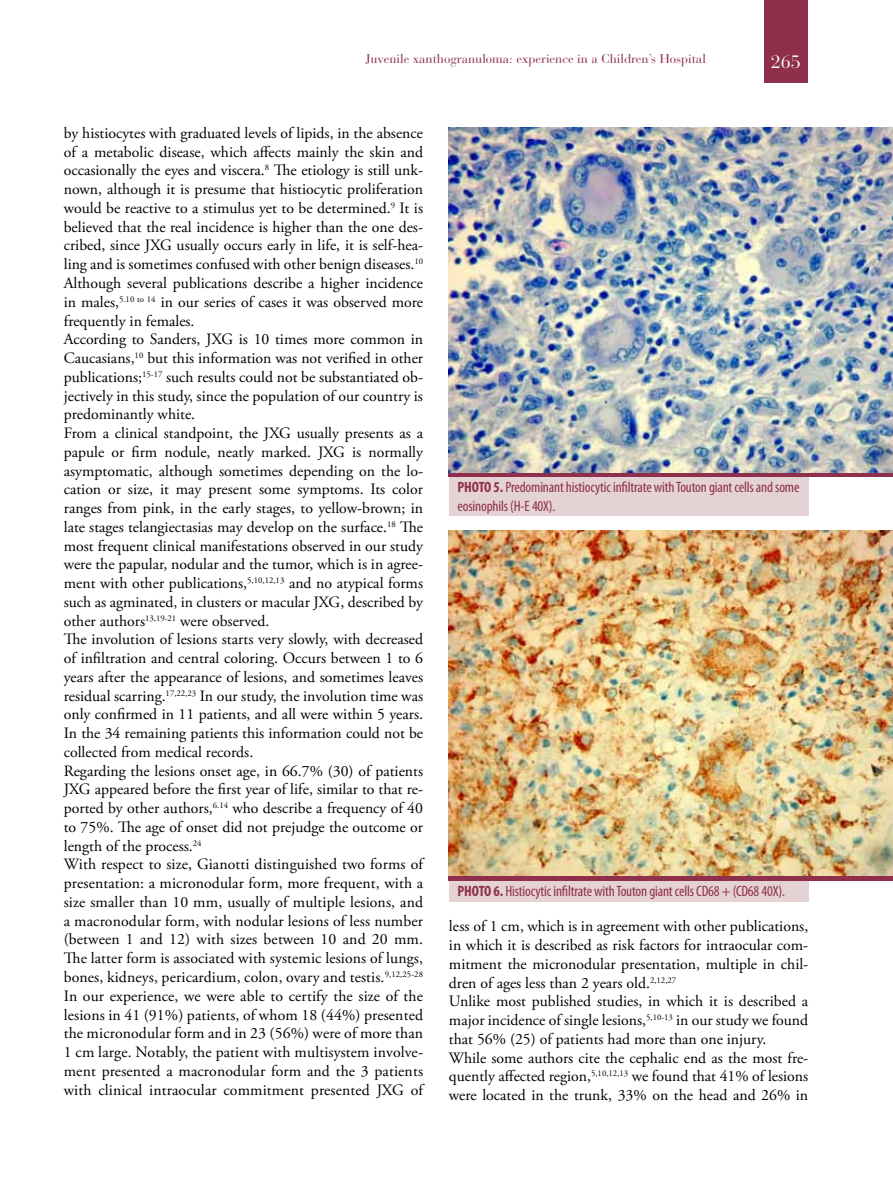
<style>
.page{position:relative;width:893px;height:1191px;background:#fff}
.page>*{position:absolute;margin:0;border:0;box-sizing:border-box;transform-origin:0 0}
.t1{font:18px "Bauer Bodoni";color:#fff}
.t2{font:15.75px/18.8px "Adobe Garamond Pro";color:#000}
.t3{font:condensed 15px/18.8px "Myriad Pro";letter-spacing:-.01em;color:#8e2f4c}
.t4{font:12.75px "Bauer Bodoni";color:#8e2f4c}
.s1{font-weight:700}
</style>
<div class="page">
<div style="left:764px;top:0;width:44px;height:82px;background:#8e2f4c"></div>
<div style="left:449px;top:879px;width:359px;height:22px;background:#e5d2d4"></div>
<div style="left:449px;top:476px;width:359px;height:39px;background:#e5d2d4"></div>
<div style="left:449px;top:875px;width:444px;height:5px;background:#8e2f4c"></div>
<svg style="left:449px;top:472px;width:444px;height:4px;background:#954f66"></svg>
<img style="left:449px;top:128px;width:444px;height:344px">
<img style="left:449px;top:531px;width:444px;height:344px">
<p class="t4" style="left:365px;top:51px;width:342px">Juvenile xanthogranuloma: experience in a Children’s Hospital</p>
<p class="t1" style="left:771px;top:51px;width:32px">265</p>
<p class="t2" style="left:64px;top:124px;width:361px">by histiocytes with graduated levels of lipids, in the absence of a metabolic disease, which affects mainly the skin and occasionally the eyes and viscera.<sup>8</sup> The etiology is still unk&shy;nown, although it is presume that histiocytic proliferation would be reactive to a stimulus yet to be determined.<sup>9</sup> It is believed that the real incidence is higher than the one des&shy;cribed, since JXG usually occurs early in life, it is self-hea&shy;ling and is sometimes confused with other benign diseases.<sup>10<br></sup>Although several publications describe a higher incidence in males,<sup>5.10</sup> <sup>to</sup> <sup>14</sup> in our series of cases it was observed more frequently in females.<br>According to Sanders, JXG is 10 times more common in Caucasians,<sup>10</sup> but this information was not verified in other publications;<sup>15-17</sup> such results could not be substantiated ob&shy;jectively in this study, since the population of our country is predominantly white.<br>From a clinical standpoint, the JXG usually presents as a papule or firm nodule, neatly marked. JXG is normally asymptomatic, although sometimes depending on the lo&shy;cation or size, it may present some symptoms. Its color ranges from pink, in the early stages, to yellow-brown; in late stages telangiectasias may develop on the surface.<sup>18</sup> The most frequent clinical manifestations observed in our study were the papular, nodular and the tumor, which is in agree&shy;ment with other publications,<sup>5,10,12,13</sup> and no atypical forms such as agminated, in clusters or macular JXG, described by other authors<sup>13,19-21</sup> were observed.<br>The involution of lesions starts very slowly, with decreased of infiltration and central coloring. Occurs between 1 to 6 years after the appearance of lesions, and sometimes leaves residual scarring.<sup>17,22,23</sup> In our study, the involution time was only confirmed in 11 patients, and all were within 5 years.<br>In the 34 remaining patients this information could not be collected from medical records.<br>Regarding the lesions onset age, in 66.7% (30) of patients JXG appeared before the first year of life, similar to that re&shy;ported by other authors,<sup>6.14</sup> who describe a frequency of 40 to 75%. The age of onset did not prejudge the outcome or length of the process.<sup>24<br></sup>With respect to size, Gianotti distinguished two forms of presentation: a micronodular form, more frequent, with a size smaller than 10 mm, usually of multiple lesions, and a macronodular form, with nodular lesions of less number (between 1 and 12) with sizes between 10 and 20 mm.<br>The latter form is associated with systemic lesions of lungs, bones, kidneys, pericardium, colon, ovary and testis.<sup>9,12,25-28<br></sup>In our experience, we were able to certify the size of the lesions in 41 (91%) patients, of whom 18 (44%) presented the micronodular form and in 23 (56%) were of more than 1 cm large. Notably, the patient with multisystem involve&shy;ment presented a macronodular form and the 3 patients with clinical intraocular commitment presented JXG of</p>
<p class="t3" style="left:457px;top:477px;width:344px"><span class="s1">PHOTO 5.</span> Predominant histiocytic infiltrate with Touton giant cells and some eosinophils (H-E 40X).</p>
<p class="t3" style="left:457px;top:881px;width:329px"><span class="s1">PHOTO 6.</span> Histiocytic infiltrate with Touton giant cells CD68 + (CD68 40X).</p>
<p class="t2" style="left:449px;top:917px;width:361px">less of 1 cm, which is in agreement with other publications, in which it is described as risk factors for intraocular com&shy;mitment the micronodular presentation, multiple in chil&shy;dren of ages less than 2 years old.<sup>2,12,27<br></sup>Unlike most published studies, in which it is described a major incidence of single lesions,<sup>5,10-13</sup> in our study we found that 56% (25) of patients had more than one injury.<br>While some authors cite the cephalic end as the most fre&shy;quently affected region,<sup>5,10,12,13</sup> we found that 41% of lesions were located in the trunk, 33% on the head and 26% in</p>
</div>
